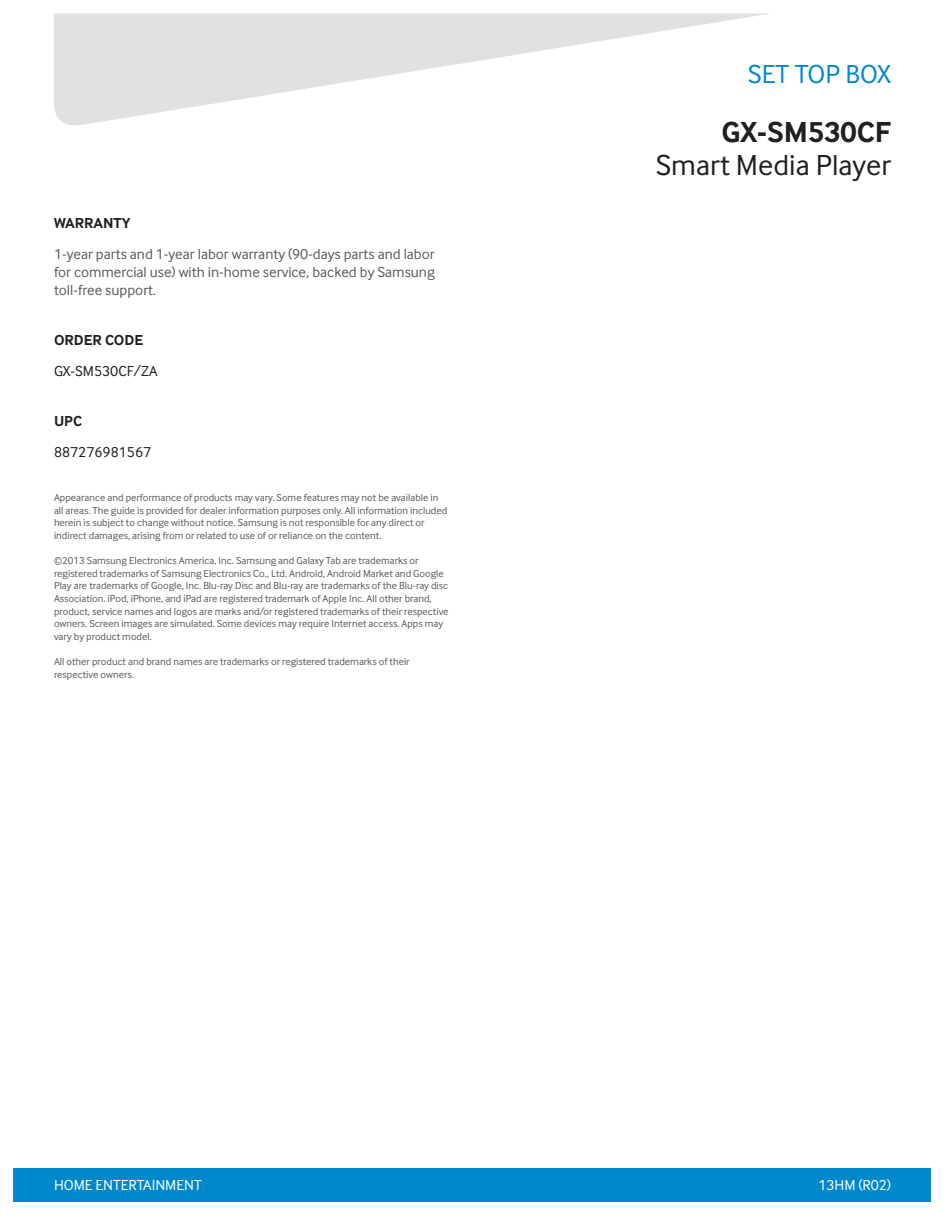
<style>
.page{position:relative;width:945px;height:1215px;background:#fff}
.page>*{position:absolute;margin:0;border:0;box-sizing:border-box;transform-origin:0 0}
.t1{font:30px/33px "Inter Face";color:#231f20;text-align:right}
.t2{font:27px "Inter Face";color:#0088cd}
.t3{font:15px/18px "Inter Face";color:#595a5c;text-align:justify}
.t4{font:15px "Inter Face";color:#fff}
.t5{font:15px "Inter Face";color:#231f20}
.t6{font:700 15px "Inter Face";color:#231f20}
.t7{font:10.5px/12.6px "Inter Face";color:#595a5c}
.s1{font-weight:700}
</style>
<div class="page">
<div style="left:14px;top:1168px;width:918px;height:34px;background:#0088cd"></div>
<svg style="left:54px;top:14px;width:712px;height:112px;fill:#e1e1df"></svg>
<p class="t2" style="left:748px;top:59px;width:145px">SET TOP BOX</p>
<p class="t6" style="left:54px;top:214px;width:78px">WARRANTY</p>
<p class="t3" style="left:54px;top:245px;width:382px">1-year parts and 1-year labor warranty (90-days parts and labor for commercial use) with in-home service, backed by Samsung toll-free support.</p>
<p class="t6" style="left:54px;top:331px;width:91px">ORDER CODE</p>
<p class="t5" style="left:54px;top:363px;width:105px">GX-SM530CF/ZA</p>
<p class="t6" style="left:54px;top:412px;width:30px">UPC</p>
<p class="t5" style="left:54px;top:444px;width:99px">887276981567</p>
<p class="t7" style="left:54px;top:491px;width:395px">Appearance and performance of products may vary. Some features may not be available in all areas. The guide is provided for dealer information purposes only. All information included herein is subject to change without notice. Samsung is not responsible for any direct or indirect damages, arising from or related to use of or reliance on the content.</p>
<p class="t7" style="left:54px;top:554px;width:396px">©2013 Samsung Electronics America, Inc. Samsung and Galaxy Tab are trademarks or registered trademarks of Samsung Electronics Co., Ltd. Android, Android Market and Google Play are trademarks of Google, Inc. Blu-ray Disc and Blu-ray are trademarks of the Blu-ray disc Association. iPod, iPhone, and iPad are registered trademark of Apple Inc. All other brand, product, service names and logos are marks and/or registered trademarks of their respective owners. Screen images are simulated. Some devices may require Internet access. Apps may vary by product model.</p>
<p class="t7" style="left:54px;top:655px;width:357px">All other product and brand names are trademarks or registered trademarks of their respective owners.</p>
<p class="t1" style="left:656px;top:115px;width:237px"><span class="s1">GX-SM530CF<br></span>Smart Media Player</p>
<h3 class="t4" style="left:54px;top:1176px;width:149px">HOME ENTERTAINMENT</h3>
<h3 class="t4" style="left:818px;top:1176px;width:74px">13HM (R02)</h3>
</div>
